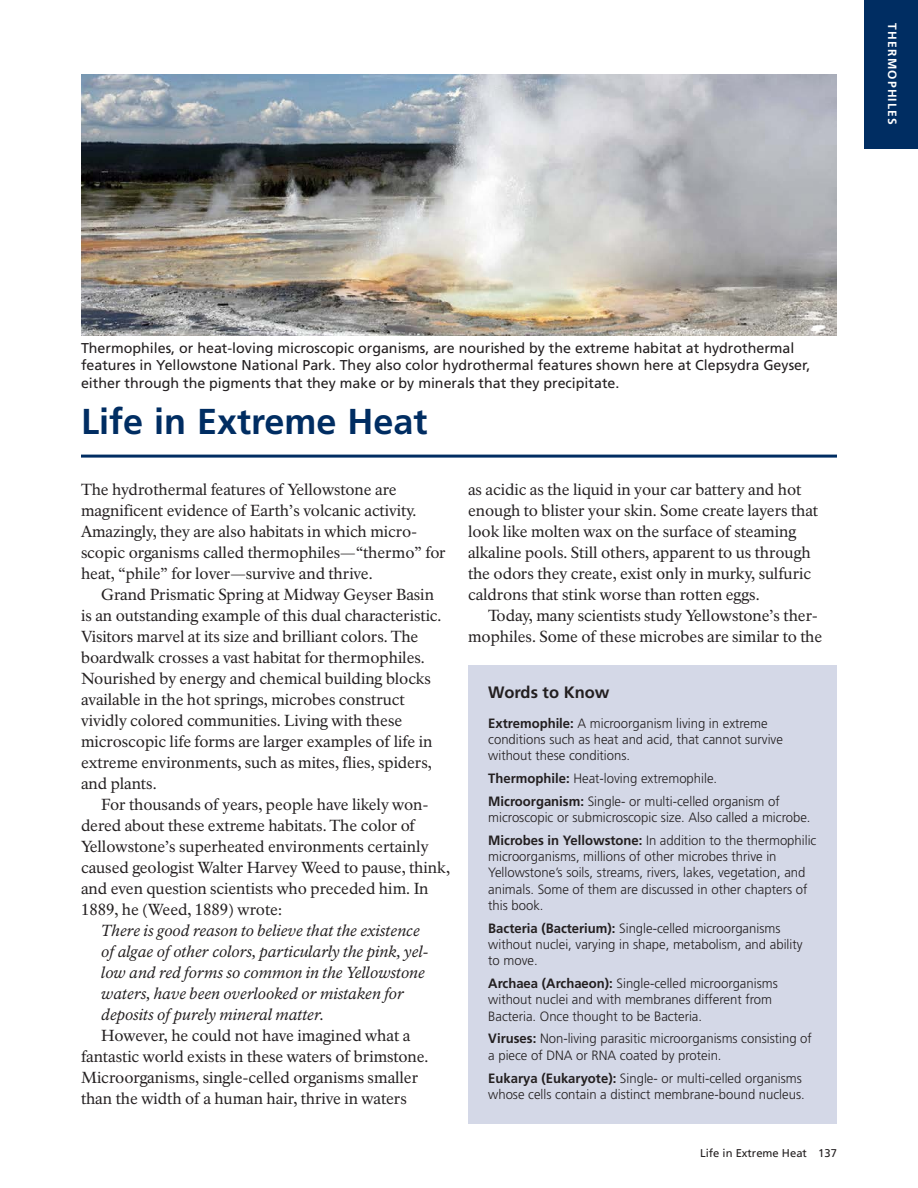
<style>
.page{position:relative;width:918px;height:1188px;background:#fff}
.page>*{position:absolute;margin:0;border:0;box-sizing:border-box;transform-origin:0 0}
.Heading_1__Ch_5{font:700 36px "Frutiger LT Std";color:#002d62}
.Sidebar__Title{font:700 16.5px "Frutiger LT Std";color:#231f20}
.Body_Text__following_paragraphs{font:15.75px/21px "NPS Rawlinson OT";letter-spacing:-.005em;color:#231f20}
.Body_Text__first_paragraph{font:15.75px/21px "NPS Rawlinson OT";letter-spacing:-.005em;color:#231f20}
.Body_Text__Block_Quote{font:italic 15.75px/21px "NPS Rawlinson OT";color:#231f20}
.Graphic_Caption{font:14.25px/17.1px "Frutiger LT Std";color:#231f20}
.Sidebar__Body_Text__space_after{font:300 13.5px/16.2px "Frutiger LT Std";color:#231f20}
.t1{font:700 12px "Frutiger LT Std";letter-spacing:.1em;color:#fff}
.t2{font:11.25px "Frutiger LT Std";color:#231f20}
.s1{font-weight:700}
</style>
<div class="page">
<div style="left:864px;top:0;width:54px;height:148px;background:#002d62"></div>
<hr style="left:81px;top:455px;width:756px;height:3px;background:#002d62">
<img style="left:81px;top:75px;width:756px;height:261px">
<div style="left:468px;top:665px;width:369px;height:459px;background:#d4d8e7"></div>
<p class="t1" style="left:899px;top:23px;width:103px;rotate:90deg">THERMOPHILES</p>
<p class="Graphic_Caption" style="left:81px;top:340px;width:731px">Thermophiles, or heat-loving microscopic organisms, are nourished by the extreme habitat at hydrothermal features in Yellowstone National Park. They also color hydrothermal features shown here at Clepsydra Geyser, either through the pigments that they make or by minerals that they precipitate.</p>
<h1 class="Heading_1__Ch_5" style="left:81px;top:401px;width:348px">Life in Extreme Heat</h1>
<p class="Body_Text__first_paragraph" style="left:81px;top:479px;width:366px">The hydrothermal features of Yellowstone are magnificent evidence of Earth’s volcanic activity.<br>Amazingly, they are also habitats in which micro&shy;scopic organisms called thermophiles—“thermo” for heat, “phile” for lover—survive and thrive.</p>
<p class="Body_Text__following_paragraphs" style="left:81px;top:584px;width:362px;text-indent:20px">Grand Prismatic Spring at Midway Geyser Basin is an outstanding example of this dual characteristic.<br>Visitors marvel at its size and brilliant colors. The boardwalk crosses a vast habitat for thermophiles.<br>Nourished by energy and chemical building blocks available in the hot springs, microbes construct vividly colored communities. Living with these microscopic life forms are larger examples of life in extreme environments, such as mites, flies, spiders, and plants.</p>
<p class="Body_Text__following_paragraphs" style="left:81px;top:794px;width:371px;text-indent:20px">For thousands of years, people have likely won&shy;dered about these extreme habitats. The color of Yellowstone’s superheated environments certainly caused geologist Walter Harvey Weed to pause, think, and even question scientists who preceded him. In 1889, he (Weed, 1889) wrote:</p>
<p class="Body_Text__Block_Quote" style="left:101px;top:920px;width:329px">There is good reason to believe that the existence of algae of other colors, particularly the pink, yel&shy;low and red forms so common in the Yellowstone waters, have been overlooked or mistaken for deposits of purely mineral matter.</p>
<p class="Body_Text__following_paragraphs" style="left:81px;top:1025px;width:349px;text-indent:20px">However, he could not have imagined what a fantastic world exists in these waters of brimstone.<br>Microorganisms, single-celled organisms smaller than the width of a human hair, thrive in waters</p>
<p class="Body_Text__following_paragraphs" style="left:468px;top:479px;width:352px">as acidic as the liquid in your car battery and hot enough to blister your skin. Some create layers that look like molten wax on the surface of steaming alkaline pools. Still others, apparent to us through the odors they create, exist only in murky, sulfuric caldrons that stink worse than rotten eggs.</p>
<p class="Body_Text__following_paragraphs" style="left:468px;top:605px;width:356px;text-align:right">Today, many scientists study Yellowstone’s ther&shy;mophiles. Some of these microbes are similar to the</p>
<h1 class="Sidebar__Title" style="left:488px;top:682px;width:123px">Words to Know</h1>
<p class="Sidebar__Body_Text__space_after" style="left:488px;top:715px;width:296px"><span class="s1">Extremophile:</span> A microorganism living in extreme conditions such as heat and acid, that cannot survive without these conditions.</p>
<p class="Sidebar__Body_Text__space_after" style="left:488px;top:770px;width:230px"><span class="s1">Thermophile:</span> Heat-loving extremophile.</p>
<p class="Sidebar__Body_Text__space_after" style="left:488px;top:793px;width:324px"><span class="s1">Microorganism:</span> Single- or multi-celled organism of microscopic or submicroscopic size. Also called a microbe.</p>
<p class="Sidebar__Body_Text__space_after" style="left:488px;top:832px;width:330px"><span class="s1">Microbes in Yellowstone:</span> In addition to the thermophilic microorganisms, millions of other microbes thrive in Yellowstone’s soils, streams, rivers, lakes, vegetation, and animals. Some of them are discussed in other chapters of this book.</p>
<p class="Sidebar__Body_Text__space_after" style="left:488px;top:920px;width:316px"><span class="s1">Bacteria (Bacterium):</span> Single-celled microorganisms without nuclei, varying in shape, metabolism, and ability to move.</p>
<p class="Sidebar__Body_Text__space_after" style="left:488px;top:976px;width:291px"><span class="s1">Archaea (Archaeon):</span> Single-celled microorganisms without nuclei and with membranes different from<br>Bacteria. Once thought to be Bacteria.</p>
<p class="Sidebar__Body_Text__space_after" style="left:488px;top:1031px;width:325px"><span class="s1">Viruses:</span> Non-living parasitic microorganisms consisting of a piece of DNA or RNA coated by protein.</p>
<p class="Sidebar__Body_Text__space_after" style="left:488px;top:1070px;width:318px"><span class="s1">Eukarya (Eukaryote):</span> Single- or multi-celled organisms whose cells contain a distinct membrane-bound nucleus.</p>
<p class="t2" style="left:700px;top:1147px;width:138px">Life in Extreme Heat 137</p>
</div>
